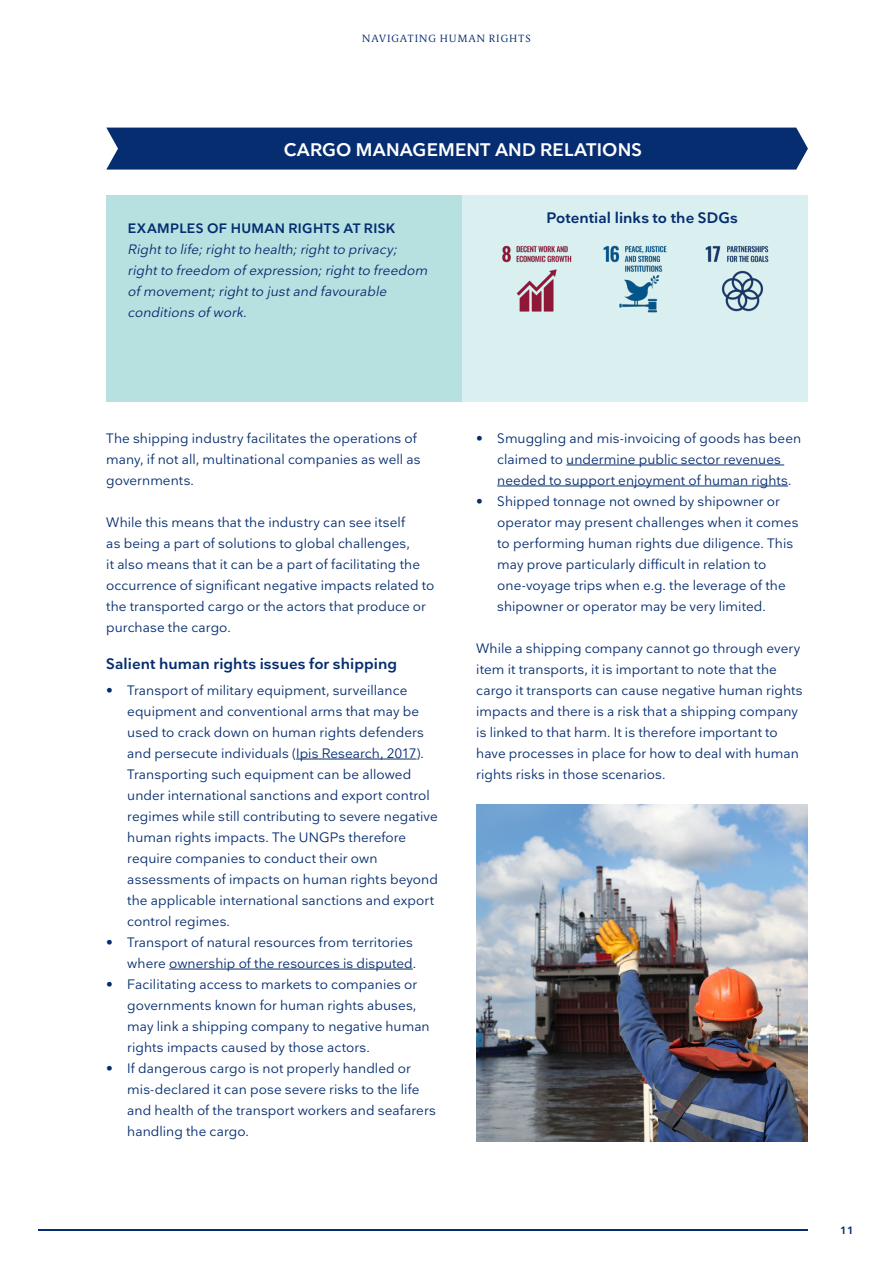
<style>
.page{position:relative;width:893px;height:1263px;background:#fff}
.page>*{position:absolute;margin:0;border:0;box-sizing:border-box;transform-origin:0 0}
.Figurtekst{font:600 18px "Nationale";letter-spacing:.01em;color:#fff}
.Mellemrubrik{font:600 15px "Nationale";letter-spacing:.005em;color:#052d6f}
.Figurtekst-2{font:600 15px "Nationale";letter-spacing:.005em;color:#052d6f}
.Brødtekst_indryk{font:13.5px/21px "Nationale";letter-spacing:.005em;color:#052d6f}
.Brødtekst{font:13.5px/21px "Nationale";letter-spacing:.005em;color:#052d6f}
.Brødtekst-2{font:italic 13.5px/21px "Nationale";color:#052d6f}
.Brødtekst-3{font:600 13.5px "Nationale";letter-spacing:.03em;color:#052d6f}
.t1{font:300 10.5px "Berlingske Serif Text";letter-spacing:.085em;color:#052d6f}
.t2{font:600 10.5px "Nationale";color:#052d6f}
</style>
<div class="page">
<hr style="left:38px;top:1229px;width:770px;height:2px;background:#052d6f">
<hr style="left:296px;top:759px;width:120px;height:1px;background:#052d6f">
<hr style="left:169px;top:969px;width:244px;height:1px;background:#052d6f">
<hr style="left:566px;top:465px;width:218px;height:1px;background:#052d6f">
<hr style="left:497px;top:486px;width:291px;height:1px;background:#052d6f">
<div style="left:426px;top:195px;width:382px;height:207px;background:#daefef"></div>
<div style="left:106px;top:128px;width:702px;height:42px;background:#052d6f"></div>
<div style="left:106px;top:195px;width:356px;height:207px;background:#b7e1e1"></div>
<img style="left:502px;top:245px;width:70px;height:67px">
<img style="left:603px;top:245px;width:64px;height:68px">
<img style="left:705px;top:245px;width:64px;height:67px">
<img style="left:476px;top:804px;width:332px;height:338px">
<p class="t1" style="left:362px;top:31px;width:170px">NAVIGATING HUMAN RIGHTS</p>
<p class="Figurtekst" style="left:284px;top:138px;width:360px">CARGO MANAGEMENT AND RELATIONS</p>
<p class="Brødtekst-3" style="left:128px;top:219px;width:269px">EXAMPLES OF HUMAN RIGHTS AT RISK</p>
<p class="Brødtekst-2" style="left:128px;top:238px;width:304px">Rightto life;rightto health;rightto privacy; rightto freedom ofexpression;rightto freedom ofmovement;rightto justand favourable conditions ofwork.</p>
<p class="Figurtekst-2" style="left:546px;top:208px;width:193px">Potential links to the SDGs</p>
<p class="Brødtekst" style="left:106px;top:427px;width:316px">The shipping industry facilitates the operations of many, if not all, multinational companies as well as governments.</p>
<p class="Brødtekst" style="left:106px;top:511px;width:330px">While this means that the industry can see itself<br>as being a part of solutions to global challenges,<br>it also means that it can be a part of facilitating the occurrence of significant negative impacts related to the transported cargo or the actors that produce or purchase the cargo.</p>
<p class="Mellemrubrik" style="left:106px;top:654px;width:292px">Salient human rights issues for shipping</p>
<p class="Brødtekst_indryk" style="left:127px;top:679px;width:312px;text-indent:-21px">• Transport of military equipment, surveillance equipment and conventional arms that may be used to crack down on human rights defenders and persecute individuals (Ipis Research, 2017).<br>Transporting such equipment can be allowed under international sanctions and export control regimes while still contributing to severe negative human rights impacts. The UNGPs therefore require companies to conduct their own assessments of impacts on human rights beyond the applicable international sanctions and export control regimes.</p>
<p class="Brødtekst_indryk" style="left:106px;top:931px;width:311px;text-align:right">• Transport of natural resources from territories where ownership of the resources is disputed.</p>
<p class="Brødtekst_indryk" style="left:127px;top:973px;width:304px;text-indent:-21px">• Facilitating access to markets to companies or governments known for human rights abuses, may link a shipping company to negative human rights impacts caused by those actors.</p>
<p class="Brødtekst_indryk" style="left:127px;top:1057px;width:310px;text-indent:-21px">• If dangerous cargo is not properly handled or mis-declared it can pose severe risks to the life and health of the transport workers and seafarers handling the cargo.</p>
<p class="Brødtekst_indryk" style="left:497px;top:427px;width:306px;text-indent:-21px">• Smuggling and mis-invoicing of goods has been claimed to undermine public sector revenues needed to support enjoyment of human rights.</p>
<p class="Brødtekst_indryk" style="left:497px;top:490px;width:303px;text-indent:-21px">• Shipped tonnage not owned by shipowner or operator may present challenges when it comes to performing human rights due diligence. This may prove particularly difficult in relation to one-voyage trips when e.g. the leverage of the shipowner or operator may be very limited.</p>
<p class="Brødtekst" style="left:476px;top:637px;width:328px">While a shipping company cannot go through every item it transports, it is important to note that the cargo it transports can cause negative human rights impacts and there is a risk that a shipping company is linked to that harm. It is therefore important to have processes in place for how to deal with human rights risks in those scenarios.</p>
<p class="t2" style="left:840px;top:1223px;width:15px">11</p>
</div>
